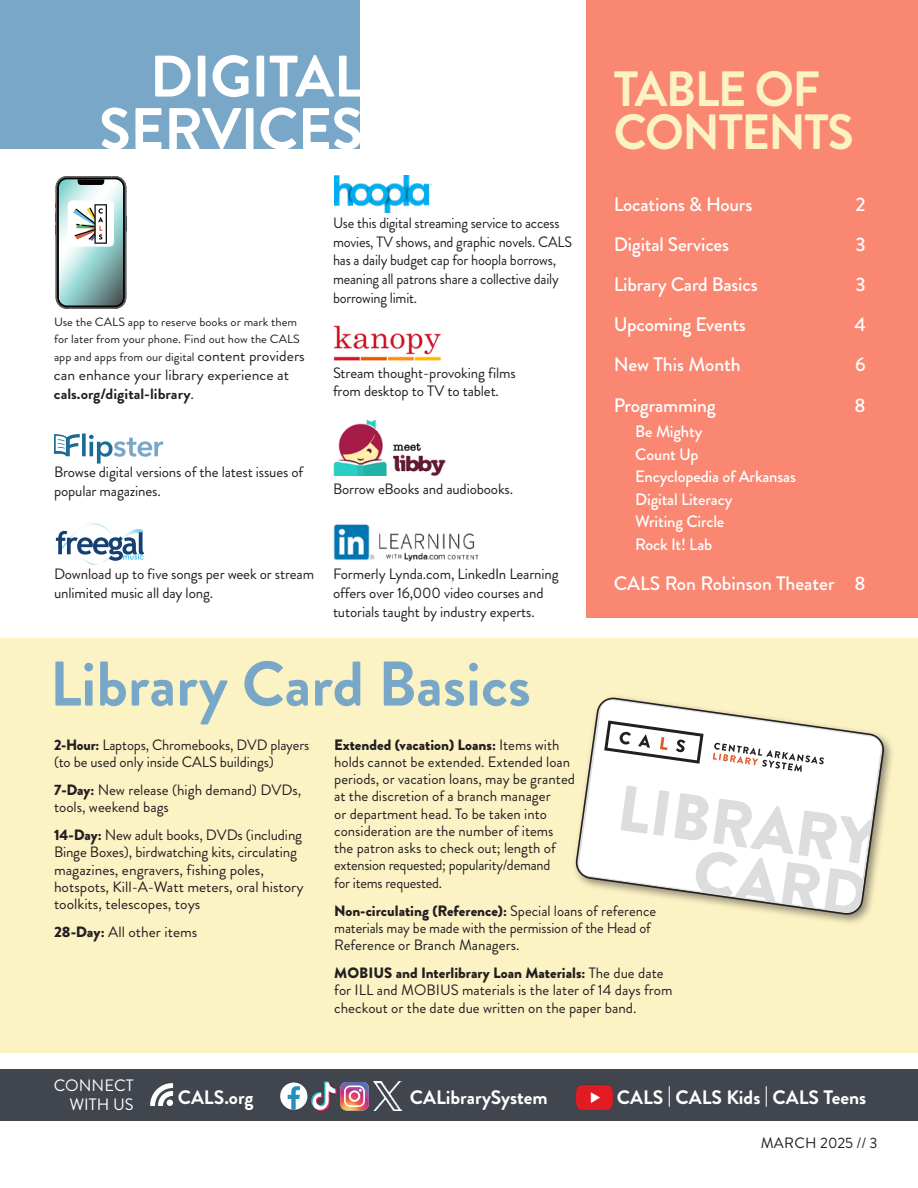
<style>
.page{position:relative;width:918px;height:1188px;background:#fff}
.page>*{position:absolute;margin:0;border:0;box-sizing:border-box;transform-origin:0 0}
.t1{font:900 64.35px/53.4px "Brandon Grotesque";color:#dcdddf;text-align:right}
.t2{font:700 63px "Brandon Grotesque";color:#78a7c7}
.t3{font:700 58.5px/52.5px "Brandon Grotesque";letter-spacing:-.01em;color:#fff;text-align:right}
.t4{font:700 49.5px/43.5px "Brandon Grotesque";letter-spacing:-.03em;color:#fcf3c5}
.t5{font:500 19.5px "Brandon Grotesque";letter-spacing:-.01em;color:#fff}
.t6{font:700 19.5px "Brandon Grotesque";color:#fff}
.t7{font:500 16.5px/22.5px "Brandon Grotesque";letter-spacing:-.01em;color:#fff}
.t8{font:16.5px/19.5px "Brandon Grotesque";color:#fff;text-align:right}
.t9{font:15px/17.2px "Brandon Grotesque";letter-spacing:-.01em;color:#231f20}
.t10{font:15px/18.8px "Brandon Grotesque";letter-spacing:-.01em;color:#231f20;scale:.96 1}
.t11{font:15px/18.8px "Brandon Grotesque";letter-spacing:-.01em;color:#231f20;scale:1.05 1}
.t12{font:15px "Brandon Grotesque";letter-spacing:.02em;color:#231f20}
.t13{font:12px/16.5px "Brandon Grotesque";color:#231f20;scale:1.05 1}
.s1{font-size:15px}
.s2{font-weight:700}
.s3{font-weight:900}
</style>
<div class="page">
<div style="left:0;top:638px;width:918px;height:415px;background:#fcf3c5"></div>
<div style="left:587px;top:0;width:331px;height:618px;background:#fa8772"></div>
<div style="left:0;top:1069px;width:918px;height:51px;background:#41454d"></div>
<svg style="left:150px;top:1083px;width:23px;height:23px"></svg>
<div style="left:280px;top:1083px;width:27px;height:27px;background:#fff;border-radius:50%"></div>
<svg style="left:288px;top:1086px;width:12px;height:24px"></svg>
<img style="left:311px;top:1081px;width:26px;height:29px">
<svg style="left:340px;top:1082px;width:29px;height:28px"></svg>
<img style="left:577px;top:1084px;width:36px;height:25px">
<img style="left:335px;top:175px;width:96px;height:37px">
<img style="left:333px;top:524px;width:146px;height:38px">
<svg style="left:54px;top:433px;width:109px;height:31px"></svg>
<img style="left:334px;top:325px;width:106px;height:36px">
<img style="left:333px;top:419px;width:113px;height:57px">
<div style="left:571px;top:693px;width:324px;height:233px;background:#231f20;opacity:.5"></div>
<svg style="left:574px;top:697px;width:312px;height:220px"></svg>
<svg style="left:56px;top:523px;width:88px;height:42px"></svg>
<svg style="left:55px;top:176px;width:72px;height:133px"></svg>
<div style="left:0;top:0;width:360px;height:148px;background:#78a7c7"></div>
<img style="left:373px;top:1081px;width:29px;height:29px">
<h3 class="t3" style="left:99px;top:51px;width:266px">DIGITAL<br>SERVICES</h3>
<p class="t13" style="left:54px;top:314px;width:236px">Use the CALS app to reserve books or mark them for later from your phone. Find out how the CALS</p>
<p class="t13" style="left:54px;top:349px;width:240px">app and apps from our digital <span class="s1">content providers</span></p>
<p class="t11" style="left:54px;top:366px;width:225px">can enhance your library experience at <span class="s2">cals.org/digital-library</span>.</p>
<p class="t9" style="left:54px;top:463px;width:251px;line-height:18.8px">Browse digital versions of the latest issues of popular magazines.</p>
<p class="t10" style="left:333px;top:214px;width:250px">Use this digital streaming service to access movies, TV shows, and graphic novels. CALS has a daily budget cap for hoopla borrows, meaning all patrons share a collective daily borrowing limit.</p>
<p class="t9" style="left:333px;top:363px;width:184px;line-height:18.8px">Stream thought-provoking films from desktop to TV to tablet.</p>
<p class="t9" style="left:333px;top:480px;width:182px">Borrow eBooks and audiobooks.</p>
<p class="t9" style="left:54px;top:565px;width:262px;line-height:18.8px">Download up to five songs per week or stream unlimited music all day long.</p>
<p class="t9" style="left:333px;top:565px;width:227px;line-height:18.8px">Formerly Lynda.com, LinkedIn Learning offers over 16,000 video courses and tutorials taught by industry experts.</p>
<h2 class="t2" style="left:50px;top:640px;width:483px">Library Card Basics</h2>
<h3 class="t4" style="left:614px;top:67px;width:242px">TABLE OF<br>CONTENTS</h3>
<h3 class="t5" style="left:614px;top:190px;width:140px">Locations &amp; Hours</h3>
<h3 class="t5" style="left:856px;top:190px;width:12px">2</h3>
<h3 class="t5" style="left:614px;top:231px;width:117px">Digital Services</h3>
<h3 class="t5" style="left:855px;top:231px;width:12px">3</h3>
<h3 class="t5" style="left:614px;top:271px;width:146px">Library Card Basics</h3>
<h3 class="t5" style="left:855px;top:271px;width:12px">3</h3>
<h3 class="t5" style="left:614px;top:311px;width:134px">Upcoming Events</h3>
<h3 class="t5" style="left:854px;top:311px;width:13px">4</h3>
<h3 class="t5" style="left:614px;top:351px;width:129px">New This Month</h3>
<h3 class="t5" style="left:855px;top:351px;width:12px">6</h3>
<h3 class="t5" style="left:614px;top:392px;width:104px">Programming</h3>
<h3 class="t5" style="left:855px;top:392px;width:13px">8</h3>
<p class="t7" style="left:635px;top:421px;width:162px">Be Mighty<br>Count Up<br>Encyclopedia of Arkansas<br>Digital Literacy<br>Writing Circle<br>Rock It! Lab</p>
<h3 class="t5" style="left:614px;top:570px;width:253px">CALS Ron Robinson Theater 8</h3>
<p class="t9" style="left:54px;top:736px;width:257px"><span class="s3">2-Hour:</span> Laptops, Chromebooks, DVD players (to be used only inside CALS buildings)</p>
<p class="t9" style="left:54px;top:781px;width:249px"><span class="s3">7-Day:</span> New release (high demand) DVDs, tools, weekend bags</p>
<p class="t9" style="left:54px;top:827px;width:251px"><span class="s3">14-Day:</span> New adult books, DVDs (including Binge Boxes), birdwatching kits, circulating magazines, engravers, fishing poles, hotspots, Kill-A-Watt meters, oral history toolkits, telescopes, toys</p>
<p class="t9" style="left:54px;top:924px;width:145px"><span class="s3">28-Day:</span> All other items</p>
<p class="t9" style="left:334px;top:736px;width:242px"><span class="s3">Extended (vacation) Loans:</span> Items with holds cannot be extended. Extended loan periods, or vacation loans, may be granted at the discretion of a branch manager<br>or department head. To be taken into consideration are the number of items the patron asks to check out; length of extension requested; popularity/demand<br>for items requested.</p>
<p class="t9" style="left:334px;top:902px;width:324px"><span class="s3">Non-circulating (Reference):</span> Special loans of reference materials may be made with the permission of the Head of<br>Reference or Branch Managers.</p>
<p class="t9" style="left:334px;top:965px;width:340px"><span class="s3">MOBIUS and Interlibrary Loan Materials:</span> The due date for ILL and MOBIUS materials is the later of 14 days from checkout or the date due written on the paper band.</p>
<h1 class="t1" style="left:622px;top:782px;width:262px;rotate:8deg">LIBRARY<br>CARD</h1>
<p class="t8" style="left:54px;top:1075px;width:81px">CONNECT<br>WITH US</p>
<h3 class="t6" style="left:178px;top:1083px;width:77px">CALS.org</h3>
<h3 class="t6" style="left:410px;top:1083px;width:139px">CALibrarySystem</h3>
<h3 class="t6" style="left:617px;top:1083px;width:251px">CALS <span class="s3">|</span> CALS Kids <span class="s3">|</span> CALS Teens</h3>
<p class="t12" style="left:761px;top:1132px;width:118px">MARCH 2025 // 3</p>
</div>
